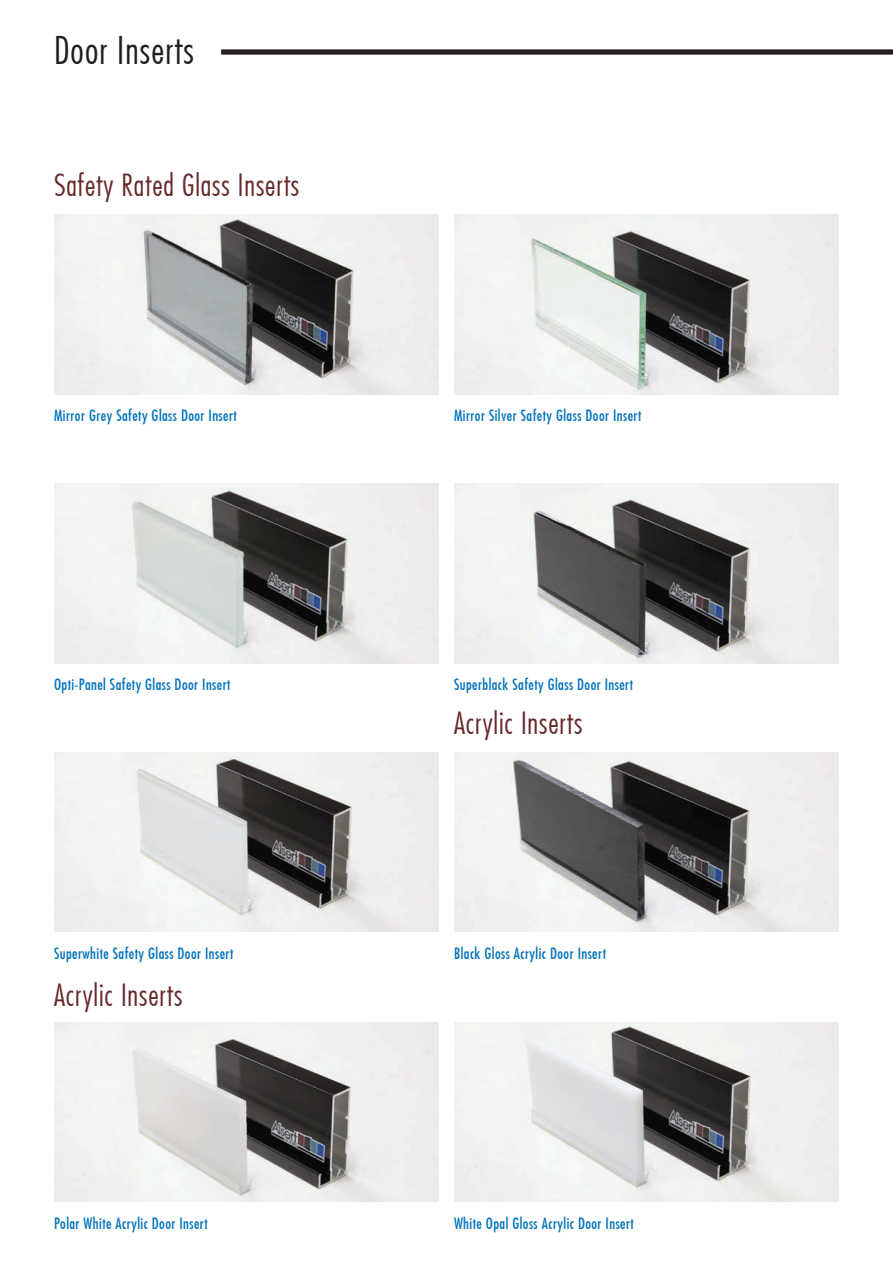
<style>
.page{position:relative;width:893px;height:1263px;background:#fff}
.page>*{position:absolute;margin:0;border:0;box-sizing:border-box;transform-origin:0 0}
.t1{font:300 condensed 37.5px "Futura";letter-spacing:.03em;color:#231f20}
.t2{font:300 condensed 30px "Futura";letter-spacing:.03em;color:#652a29}
.t3{font:15px "Futura Condensed";letter-spacing:.03em;color:#0072bc}
</style>
<div class="page">
<img style="left:54px;top:215px;width:385px;height:179px">
<img style="left:454px;top:215px;width:385px;height:179px">
<img style="left:454px;top:484px;width:385px;height:179px">
<img style="left:54px;top:1022px;width:385px;height:180px">
<img style="left:54px;top:484px;width:385px;height:179px">
<img style="left:54px;top:752px;width:385px;height:180px">
<img style="left:454px;top:752px;width:385px;height:180px">
<img style="left:454px;top:1022px;width:385px;height:180px">
<div style="left:221px;top:49px;width:672px;height:6px;background:#231f20"></div>
<h1 class="t1" style="left:54px;top:28px;width:141px">Door Inserts</h1>
<h2 class="t2" style="left:54px;top:167px;width:247px">Safety Rated Glass Inserts</h2>
<p class="t3" style="left:54px;top:406px;width:184px">Mirror Grey Safety Glass Door Insert</p>
<p class="t3" style="left:454px;top:406px;width:189px">Mirror Silver Safety Glass Door Insert</p>
<p class="t3" style="left:54px;top:675px;width:178px">Opti-Panel Safety Glass Door Insert</p>
<p class="t3" style="left:454px;top:675px;width:181px">Superblack Safety Glass Door Insert</p>
<h2 class="t2" style="left:454px;top:705px;width:130px">Acrylic Inserts</h2>
<p class="t3" style="left:54px;top:944px;width:181px">Superwhite Safety Glass Door Insert</p>
<p class="t3" style="left:454px;top:944px;width:153px">Black Gloss Acrylic Door Insert</p>
<h2 class="t2" style="left:54px;top:977px;width:130px">Acrylic Inserts</h2>
<p class="t3" style="left:54px;top:1214px;width:155px">Polar White Acrylic Door Insert</p>
<p class="t3" style="left:454px;top:1214px;width:181px">White Opal Gloss Acrylic Door Insert</p>
</div>
